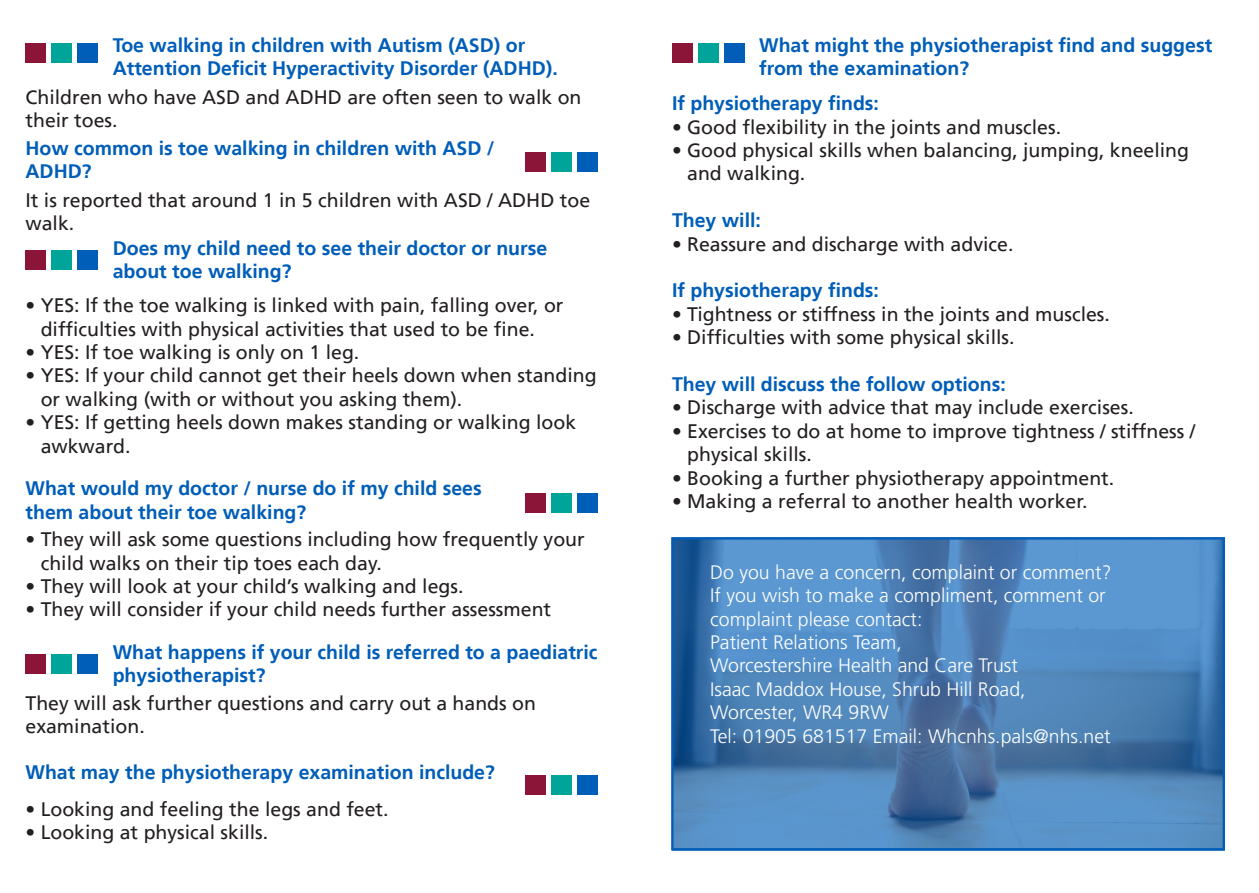
<style>
.page{position:relative;width:1259px;height:893px;background:#fff}
.page>*{position:absolute;margin:0;border:0;box-sizing:border-box;transform-origin:0 0}
.Body_copy{font:19.5px/23.4px "Frutiger";color:#231f20}
.Body_copy-2{font:700 19.5px/23.4px "Frutiger";color:#005eb8}
.Body_copy-3{font:300 19.5px/23.4px "Frutiger LT Std";color:#fff}
</style>
<div class="page">
<div style="left:672px;top:43px;width:20px;height:20px;background:#8a1538"></div>
<div style="left:698px;top:43px;width:20px;height:20px;background:#00a499"></div>
<div style="left:724px;top:43px;width:20px;height:20px;background:#005eb8"></div>
<div style="left:26px;top:43px;width:20px;height:20px;background:#8a1538"></div>
<div style="left:52px;top:43px;width:20px;height:20px;background:#00a499"></div>
<div style="left:78px;top:43px;width:20px;height:20px;background:#005eb8"></div>
<div style="left:525px;top:152px;width:20px;height:20px;background:#8a1538"></div>
<div style="left:551px;top:152px;width:20px;height:20px;background:#00a499"></div>
<div style="left:577px;top:152px;width:20px;height:20px;background:#005eb8"></div>
<div style="left:26px;top:250px;width:20px;height:20px;background:#8a1538"></div>
<div style="left:52px;top:250px;width:20px;height:20px;background:#00a499"></div>
<div style="left:78px;top:250px;width:20px;height:20px;background:#005eb8"></div>
<div style="left:525px;top:493px;width:20px;height:20px;background:#8a1538"></div>
<div style="left:551px;top:493px;width:20px;height:20px;background:#00a499"></div>
<div style="left:577px;top:493px;width:20px;height:20px;background:#005eb8"></div>
<div style="left:26px;top:654px;width:20px;height:20px;background:#8a1538"></div>
<div style="left:52px;top:654px;width:20px;height:20px;background:#00a499"></div>
<div style="left:78px;top:654px;width:20px;height:20px;background:#005eb8"></div>
<div style="left:525px;top:774px;width:20px;height:20px;background:#8a1538"></div>
<div style="left:551px;top:774px;width:20px;height:20px;background:#00a499"></div>
<div style="left:577px;top:774px;width:20px;height:20px;background:#005eb8"></div>
<svg style="left:672px;top:537px;width:553px;height:313px;background:#4c82b9"></svg>
<p class="Body_copy-2" style="left:113px;top:33px;width:446px">Toe walking in children with Autism (ASD) or<br>Attention Deficit Hyperactivity Disorder (ADHD).</p>
<p class="Body_copy" style="left:26px;top:86px;width:557px">Children who have ASD and ADHD are often seen to walk on their toes.</p>
<p class="Body_copy-2" style="left:26px;top:136px;width:470px">How common is toe walking in children with ASD /<br>ADHD?</p>
<p class="Body_copy" style="left:26px;top:188px;width:566px">It is reported that around 1 in 5 children with ASD / ADHD toe walk.</p>
<p class="Body_copy-2" style="left:113px;top:236px;width:436px">Does my child need to see their doctor or nurse about toe walking?</p>
<p class="Body_copy" style="left:41px;top:294px;width:524px;text-indent:-15px">• YES: If the toe walking is linked with pain, falling over, or difficulties with physical activities that used to be fine.</p>
<p class="Body_copy" style="left:26px;top:341px;width:335px">• YES: If toe walking is only on 1 leg.</p>
<p class="Body_copy" style="left:41px;top:364px;width:557px;text-indent:-15px">• YES: If your child cannot get their heels down when standing or walking (with or without you asking them).</p>
<p class="Body_copy" style="left:41px;top:411px;width:537px;text-indent:-15px">• YES: If getting heels down makes standing or walking look awkward.</p>
<p class="Body_copy-2" style="left:26px;top:477px;width:458px">What would my doctor / nurse do if my child sees them about their toe walking?</p>
<p class="Body_copy" style="left:41px;top:528px;width:545px;text-indent:-15px">• They will ask some questions including how frequently your child walks on their tip toes each day.</p>
<p class="Body_copy" style="left:26px;top:575px;width:439px">• They will look at your child’s walking and legs.</p>
<p class="Body_copy" style="left:26px;top:598px;width:527px">• They will consider if your child needs further assessment</p>
<p class="Body_copy-2" style="left:113px;top:640px;width:486px">What happens if your child is referred to a paediatric physiotherapist?</p>
<p class="Body_copy" style="left:26px;top:692px;width:512px">They will ask further questions and carry out a hands on examination.</p>
<p class="Body_copy-2" style="left:26px;top:761px;width:471px">What may the physiotherapy examination include?</p>
<p class="Body_copy" style="left:26px;top:797px;width:365px">• Looking and feeling the legs and feet.</p>
<p class="Body_copy" style="left:26px;top:821px;width:244px">• Looking at physical skills.</p>
<p class="Body_copy-2" style="left:759px;top:33px;width:454px">What might the physiotherapist find and suggest from the examination?</p>
<p class="Body_copy-2" style="left:672px;top:92px;width:208px">If physiotherapy finds:</p>
<p class="Body_copy" style="left:672px;top:115px;width:391px">• Good flexibility in the joints and muscles.</p>
<p class="Body_copy" style="left:687px;top:139px;width:503px;text-indent:-15px">• Good physical skills when balancing, jumping, kneeling and walking.</p>
<p class="Body_copy-2" style="left:672px;top:209px;width:90px">They will:</p>
<p class="Body_copy" style="left:672px;top:232px;width:343px">• Reassure and discharge with advice.</p>
<p class="Body_copy-2" style="left:672px;top:279px;width:208px">If physiotherapy finds:</p>
<p class="Body_copy" style="left:672px;top:302px;width:439px">• Tightness or stiffness in the joints and muscles.</p>
<p class="Body_copy" style="left:672px;top:326px;width:344px">• Difficulties with some physical skills.</p>
<p class="Body_copy-2" style="left:672px;top:373px;width:335px">They will discuss the follow options:</p>
<p class="Body_copy" style="left:672px;top:396px;width:463px">• Discharge with advice that may include exercises.</p>
<p class="Body_copy" style="left:687px;top:419px;width:509px;text-indent:-15px">• Exercises to do at home to improve tightness / stiffness / physical skills.</p>
<p class="Body_copy" style="left:672px;top:466px;width:444px">• Booking a further physiotherapy appointment.</p>
<p class="Body_copy" style="left:672px;top:490px;width:417px">• Making a referral to another health worker.</p>
<p class="Body_copy-3" style="left:710px;top:561px;width:403px">Do you have a concern, complaint or comment?</p>
<p class="Body_copy-3" style="left:710px;top:584px;width:397px">If you wish to make a compliment, comment or complaint please contact:</p>
<p class="Body_copy-3" style="left:710px;top:631px;width:193px">Patient Relations Team,</p>
<p class="Body_copy-3" style="left:710px;top:654px;width:309px">Worcestershire Health and Care Trust</p>
<p class="Body_copy-3" style="left:710px;top:678px;width:317px">Isaac Maddox House, Shrub Hill Road,</p>
<p class="Body_copy-3" style="left:710px;top:701px;width:180px">Worcester, WR4 9RW</p>
<p class="Body_copy-3" style="left:710px;top:724px;width:402px">Tel: 01905 681517 Email: Whcnhs.pals@nhs.net</p>
</div>
